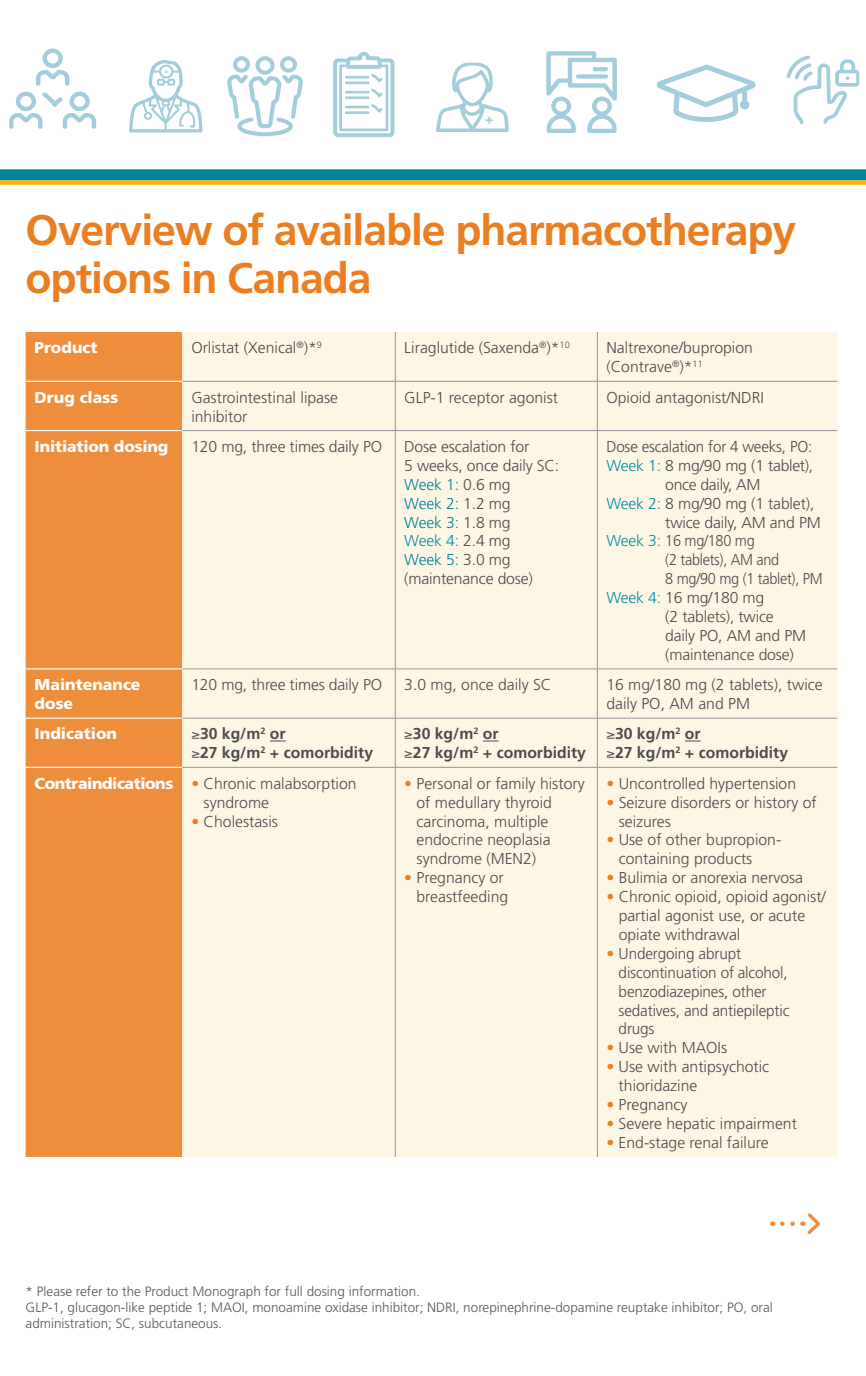
<style>
.page{position:relative;width:866px;height:1376px;background:#fff}
.page>*{position:absolute;margin:0;border:0;box-sizing:border-box;transform-origin:0 0}
.t1{font:700 42.75px/47.7px "Frutiger";letter-spacing:-.025em;color:#ea7e20}
.t2{font:300 15.75px/18.9px "Frutiger";color:#4b4c4d}
.t3{font:700 15.75px/18.9px "Frutiger";color:#4b4c4d}
.t4{font:900 15.75px/18.9px "Frutiger";color:#fff}
.t5{font:300 15.75px "Frutiger";letter-spacing:-.02em;color:#4b4c4d;scale:.92 1}
.t6{font:300 15.75px "Frutiger";letter-spacing:-.02em;color:#4b4c4d}
.t7{font:300 15.75px "Frutiger";color:#4b4c4d;scale:.96 1}
.t8{font:300 13.5px/16.2px "Frutiger";color:#57585a}
.s1{color:#00849a}
.s2{color:#0490a5}
.s3{font-weight:900;color:#fff}
.s4{color:#ea7e20}
</style>
<div class="page">
<div style="left:0;top:169px;width:865px;height:12px;background:#00849a"></div>
<div style="left:0;top:180px;width:865px;height:5px;background:#fcb814"></div>
<div style="left:26px;top:332px;width:156px;height:825px;background:#ee8e3c"></div>
<div style="left:182px;top:332px;width:655px;height:825px;background:#fef6e5"></div>
<hr style="left:26px;top:381px;width:156px;height:1px;background:#fff">
<hr style="left:26px;top:430px;width:156px;height:1px;background:#fff">
<hr style="left:26px;top:668px;width:156px;height:1px;background:#fff">
<hr style="left:26px;top:717px;width:156px;height:1px;background:#fff">
<hr style="left:26px;top:767px;width:156px;height:1px;background:#fff">
<hr style="left:395px;top:332px;width:1px;height:49px;background:#939598">
<hr style="left:597px;top:332px;width:1px;height:49px;background:#939598">
<hr style="left:182px;top:381px;width:213px;height:1px;background:#939598">
<hr style="left:395px;top:381px;width:202px;height:1px;background:#939598">
<hr style="left:395px;top:381px;width:1px;height:49px;background:#939598">
<hr style="left:597px;top:381px;width:240px;height:1px;background:#939598">
<hr style="left:597px;top:381px;width:1px;height:49px;background:#939598">
<hr style="left:182px;top:430px;width:213px;height:1px;background:#939598">
<hr style="left:395px;top:430px;width:202px;height:1px;background:#939598">
<hr style="left:395px;top:431px;width:1px;height:237px;background:#939598">
<hr style="left:597px;top:430px;width:240px;height:1px;background:#939598">
<hr style="left:597px;top:431px;width:1px;height:237px;background:#939598">
<hr style="left:182px;top:668px;width:213px;height:1px;background:#939598">
<hr style="left:395px;top:668px;width:202px;height:1px;background:#939598">
<hr style="left:395px;top:669px;width:1px;height:49px;background:#939598">
<hr style="left:597px;top:668px;width:240px;height:1px;background:#939598">
<hr style="left:597px;top:669px;width:1px;height:49px;background:#939598">
<hr style="left:182px;top:718px;width:213px;height:1px;background:#939598">
<hr style="left:395px;top:718px;width:202px;height:1px;background:#939598">
<hr style="left:395px;top:718px;width:1px;height:49px;background:#939598">
<hr style="left:597px;top:718px;width:240px;height:1px;background:#939598">
<hr style="left:597px;top:718px;width:1px;height:49px;background:#939598">
<hr style="left:182px;top:767px;width:213px;height:1px;background:#939598">
<hr style="left:395px;top:767px;width:202px;height:1px;background:#939598">
<hr style="left:395px;top:767px;width:1px;height:390px;background:#939598">
<hr style="left:597px;top:767px;width:240px;height:1px;background:#939598">
<hr style="left:597px;top:767px;width:1px;height:390px;background:#939598">
<svg style="left:270px;top:740px;width:15px;height:1px"></svg>
<svg style="left:483px;top:740px;width:15px;height:1px"></svg>
<svg style="left:684px;top:740px;width:16px;height:1px"></svg>
<svg style="left:333px;top:52px;width:61px;height:85px"></svg>
<hr style="left:345px;top:106px;width:24px;height:2px;background:#a3cdda">
<hr style="left:345px;top:111px;width:24px;height:3px;background:#a3cdda">
<svg style="left:227px;top:56px;width:76px;height:80px"></svg>
<svg style="left:786px;top:55px;width:73px;height:69px"></svg>
<svg style="left:129px;top:60px;width:73px;height:72px"></svg>
<svg style="left:656px;top:64px;width:99px;height:58px"></svg>
<svg style="left:546px;top:51px;width:70px;height:82px"></svg>
<hr style="left:592px;top:67px;width:16px;height:4px;background:#a3cdda;border-radius:2px">
<div style="left:576px;top:74px;width:32px;height:5px;background:#a3cdda;border-radius:2px"></div>
<svg style="left:436px;top:63px;width:72px;height:69px"></svg>
<svg style="left:36px;top:49px;width:33px;height:37px"></svg>
<svg style="left:9px;top:92px;width:87px;height:37px"></svg>
<svg style="left:782px;top:1213px;width:38px;height:21px"></svg>
<h1 class="t1" style="left:26px;top:206px;width:772px">Overview of available pharmacotherapy options in Canada</h1>
<p class="t4" style="left:35px;top:338px;width:64px">Product</p>
<p class="t2" style="left:191px;top:338px;width:132px">Orlistat (Xenical<sup>®</sup>)*<sup>9</sup></p>
<p class="t2" style="left:404px;top:338px;width:167px">Liraglutide (Saxenda<sup>®</sup>)*<sup>10</sup></p>
<p class="t2" style="left:606px;top:338px;width:148px">Naltrexone/bupropion (Contrave<sup>®</sup>)*<sup>11</sup></p>
<p class="t4" style="left:35px;top:387px;width:85px">Drug class</p>
<p class="t2" style="left:191px;top:388px;width:148px">Gastrointestinal lipase inhibitor</p>
<p class="t2" style="left:404px;top:388px;width:155px">GLP-1 receptor agonist</p>
<p class="t2" style="left:606px;top:388px;width:159px">Opioid antagonist/NDRI</p>
<p class="t4" style="left:35px;top:436px;width:135px">Initiation dosing</p>
<p class="t2" style="left:191px;top:437px;width:192px">120 mg, three times daily PO</p>
<p class="t2" style="left:404px;top:437px;width:156px">Dose escalation for<br>5 weeks, once daily SC:<br><span class="s1">Week 1:</span> 0.6 mg<br><span class="s1">Week 2:</span> 1.2 mg<br><span class="s1">Week 3:</span> 1.8 mg<br><span class="s2">Week 4:</span> 2.4 mg<br><span class="s1">Week 5:</span> 3.0 mg (maintenance dose)</p>
<p class="t7" style="left:606px;top:437px;width:216px">Dose escalation for 4 weeks, PO:</p>
<p class="t6" style="left:606px;top:456px;width:208px"><span class="s2">Week 1:</span> 8 mg/90 mg (1 tablet),</p>
<p class="t6" style="left:665px;top:475px;width:97px">once daily, AM</p>
<p class="t2" style="left:606px;top:494px;width:209px"><span class="s2">Week 2:</span> 8 mg/90 mg (1 tablet),</p>
<p class="t2" style="left:665px;top:512px;width:157px">twice daily, AM and PM</p>
<p class="t5" style="left:606px;top:532px;width:163px"><span class="s2">Week 3:</span> 16 mg/180 mg</p>
<p class="t5" style="left:665px;top:551px;width:125px">(2 tablets), AM and</p>
<p class="t5" style="left:665px;top:570px;width:172px">8 mg/90 mg (1 tablet), PM</p>
<p class="t2" style="left:606px;top:588px;width:159px"><span class="s2">Week 4:</span> 16 mg/180 mg</p>
<p class="t2" style="left:665px;top:607px;width:110px">(2 tablets), twice</p>
<p class="t2" style="left:665px;top:626px;width:142px">daily PO, AM and PM</p>
<p class="t2" style="left:665px;top:645px;width:130px">(maintenance dose)</p>
<p class="t4" style="left:35px;top:675px;width:107px">Maintenance dose</p>
<p class="t2" style="left:191px;top:675px;width:192px">120 mg, three times daily PO</p>
<p class="t2" style="left:404px;top:675px;width:149px">3.0 mg, once daily SC</p>
<p class="t2" style="left:606px;top:675px;width:218px">16 mg/180 mg (2 tablets), twice daily PO, AM and PM</p>
<p class="t4" style="left:35px;top:724px;width:84px">Indication</p>
<p class="t3" style="left:191px;top:724px;width:183px">≥30 kg/m<sup>2</sup> or<br>≥27 kg/m<sup>2</sup> + comorbidity</p>
<p class="t3" style="left:404px;top:724px;width:183px">≥30 kg/m<sup>2</sup> or<br>≥27 kg/m<sup>2</sup> + comorbidity</p>
<p class="t3" style="left:606px;top:724px;width:183px">≥30 kg/m<sup>2</sup> or<br>≥27 kg/m<sup>2</sup> + comorbidity</p>
<p class="t2" style="left:203px;top:773px;width:154px;text-indent:-169px"><span class="s3">Contraindications</span> <span class="s4">•</span> Chronic malabsorption syndrome</p>
<p class="t2" style="left:191px;top:811px;width:88px"><span class="s4">•</span> Cholestasis</p>
<p class="t2" style="left:416px;top:773px;width:169px;text-indent:-12px"><span class="s4">•</span> Personal or family history of medullary thyroid carcinoma, multiple endocrine neoplasia syndrome (MEN2)</p>
<p class="t2" style="left:404px;top:868px;width:105px;text-align:right"><span class="s4">•</span> Pregnancy or breastfeeding</p>
<p class="t2" style="left:606px;top:773px;width:191px"><span class="s4">•</span> Uncontrolled hypertension</p>
<p class="t2" style="left:618px;top:792px;width:200px;text-indent:-12px"><span class="s4">•</span> Seizure disorders or history of seizures</p>
<p class="t2" style="left:618px;top:830px;width:164px;text-indent:-12px"><span class="s4">•</span> Use of other bupropion&shy;containing products</p>
<p class="t2" style="left:606px;top:868px;width:198px"><span class="s4">•</span> Bulimia or anorexia nervosa</p>
<p class="t2" style="left:618px;top:887px;width:209px;text-indent:-12px"><span class="s4">•</span> Chronic opioid, opioid agonist/ partial agonist use, or acute opiate withdrawal</p>
<p class="t2" style="left:618px;top:944px;width:172px;text-indent:-12px"><span class="s4">•</span> Undergoing abrupt discontinuation of alcohol, benzodiazepines, other sedatives, and antiepileptic drugs</p>
<p class="t2" style="left:606px;top:1038px;width:122px"><span class="s4">•</span> Use with MAOIs</p>
<p class="t2" style="left:618px;top:1057px;width:152px;text-indent:-12px"><span class="s4">•</span> Use with antipsychotic thioridazine</p>
<p class="t2" style="left:606px;top:1095px;width:83px"><span class="s4">•</span> Pregnancy</p>
<p class="t2" style="left:606px;top:1114px;width:192px"><span class="s4">•</span> Severe hepatic impairment</p>
<p class="t2" style="left:606px;top:1133px;width:164px"><span class="s4">•</span> End-stage renal failure</p>
<p class="t8" style="left:26px;top:1283px;width:748px">* Please refer to the Product Monograph for full dosing information.<br>GLP-1, glucagon-like peptide 1; MAOI, monoamine oxidase inhibitor; NDRI, norepinephrine-dopamine reuptake inhibitor; PO, oral administration; SC, subcutaneous.</p>
</div>
